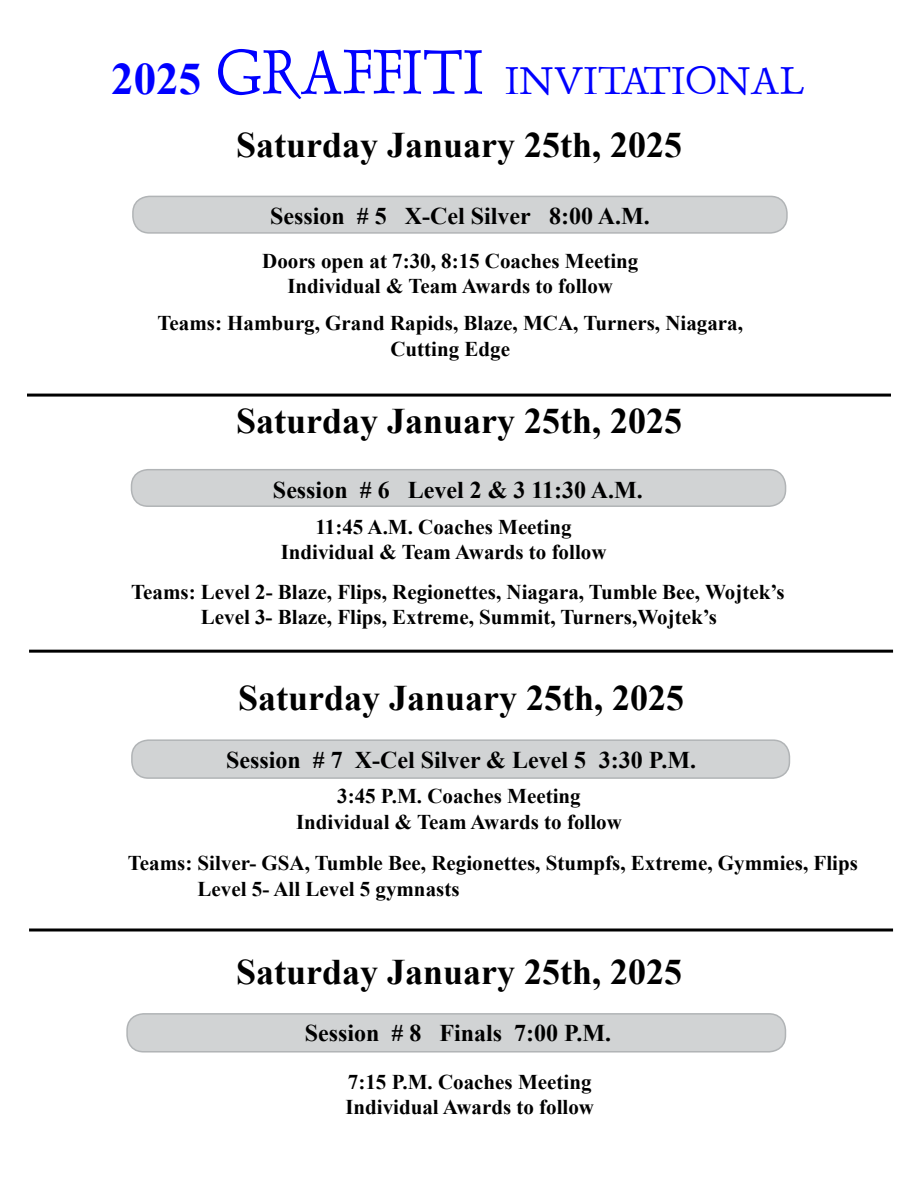
<style>
.page{position:relative;width:918px;height:1188px;background:#fff}
.page>*{position:absolute;margin:0;border:0;box-sizing:border-box;transform-origin:0 0}
.t1{font:45px "Dauphin Plain";color:#00f}
.t2{font:700 36px "Times New Roman";color:#000}
.t3{font:700 24px "Times New Roman";color:#000}
.t4{font:700 21px/25.2px "Times New Roman";color:#000;text-align:center}
.s1{font-family:"Times New Roman";font-weight:700}
.s2{font-size:72px}
</style>
<div class="page">
<div style="left:133px;top:196px;width:654px;height:37px;background:#d1d3d4;border-radius:16px"></div>
<div style="left:132px;top:196px;width:656px;height:38px;border:2px solid #b1b4b6;border-radius:16px"></div>
<div style="left:127px;top:1014px;width:658px;height:38px;background:#d1d3d4;border-radius:17px"></div>
<div style="left:126px;top:1013px;width:660px;height:40px;border:2px solid #b1b4b6;border-radius:17px"></div>
<div style="left:132px;top:740px;width:657px;height:38px;background:#d1d3d4;border-radius:16px"></div>
<div style="left:131px;top:739px;width:659px;height:40px;border:2px solid #b1b4b6;border-radius:16px"></div>
<div style="left:132px;top:470px;width:654px;height:36px;background:#d1d3d4;border-radius:16px"></div>
<div style="left:131px;top:469px;width:655px;height:38px;border:2px solid #b1b4b6;border-radius:16px"></div>
<svg style="left:29px;top:928px;width:864px;height:4px;background:#3f3f3f"></svg>
<hr style="left:29px;top:650px;width:864px;height:3px;background:#000">
<hr style="left:27px;top:394px;width:864px;height:3px;background:#000">
<h1 class="t1" style="left:111px;top:52px;width:695px"><span class="s1">2025</span> <span class="s2">GRAFFITI</span> INVITATIONAL</h1>
<h2 class="t2" style="left:236px;top:120px;width:448px">Saturday January 25th, 2025</h2>
<p class="t3" style="left:270px;top:199px;width:381px">Session # 5 X-Cel Silver 8:00 A.M.</p>
<p class="t4" style="left:262px;top:247px;width:378px">Doors open at 7:30, 8:15 Coaches Meeting<br>Individual &amp; Team Awards to follow</p>
<p class="t4" style="left:158px;top:310px;width:587px">Teams: Hamburg, Grand Rapids, Blaze, MCA, Turners, Niagara,<br>Cutting Edge</p>
<h2 class="t2" style="left:236px;top:396px;width:448px">Saturday January 25th, 2025</h2>
<p class="t3" style="left:273px;top:473px;width:371px">Session # 6 Level 2 &amp; 3 11:30 A.M.</p>
<p class="t4" style="left:281px;top:514px;width:327px">11:45 A.M. Coaches Meeting<br>Individual &amp; Team Awards to follow</p>
<p class="t4" style="left:131px;top:579px;width:655px">Teams: Level 2- Blaze, Flips, Regionettes, Niagara, Tumble Bee, Wojtek’s<br>Level 3- Blaze, Flips, Extreme, Summit, Turners,Wojtek’s</p>
<h2 class="t2" style="left:238px;top:673px;width:448px">Saturday January 25th, 2025</h2>
<p class="t3" style="left:226px;top:744px;width:472px">Session # 7 X-Cel Silver &amp; Level 5 3:30 P.M.</p>
<p class="t4" style="left:296px;top:783px;width:327px">3:45 P.M. Coaches Meeting<br>Individual &amp; Team Awards to follow</p>
<p class="t4" style="left:198px;top:850px;width:662px;text-align:left;text-indent:-70px">Teams: Silver- GSA, Tumble Bee, Regionettes, Stumpfs, Extreme, Gymmies, Flips<br>Level 5- All Level 5 gymnasts</p>
<h2 class="t2" style="left:236px;top:947px;width:448px">Saturday January 25th, 2025</h2>
<p class="t3" style="left:305px;top:1017px;width:308px">Session # 8 Finals 7:00 P.M.</p>
<p class="t4" style="left:345px;top:1069px;width:250px;text-align:left">7:15 P.M. Coaches Meeting<br>Individual Awards to follow</p>
</div>
